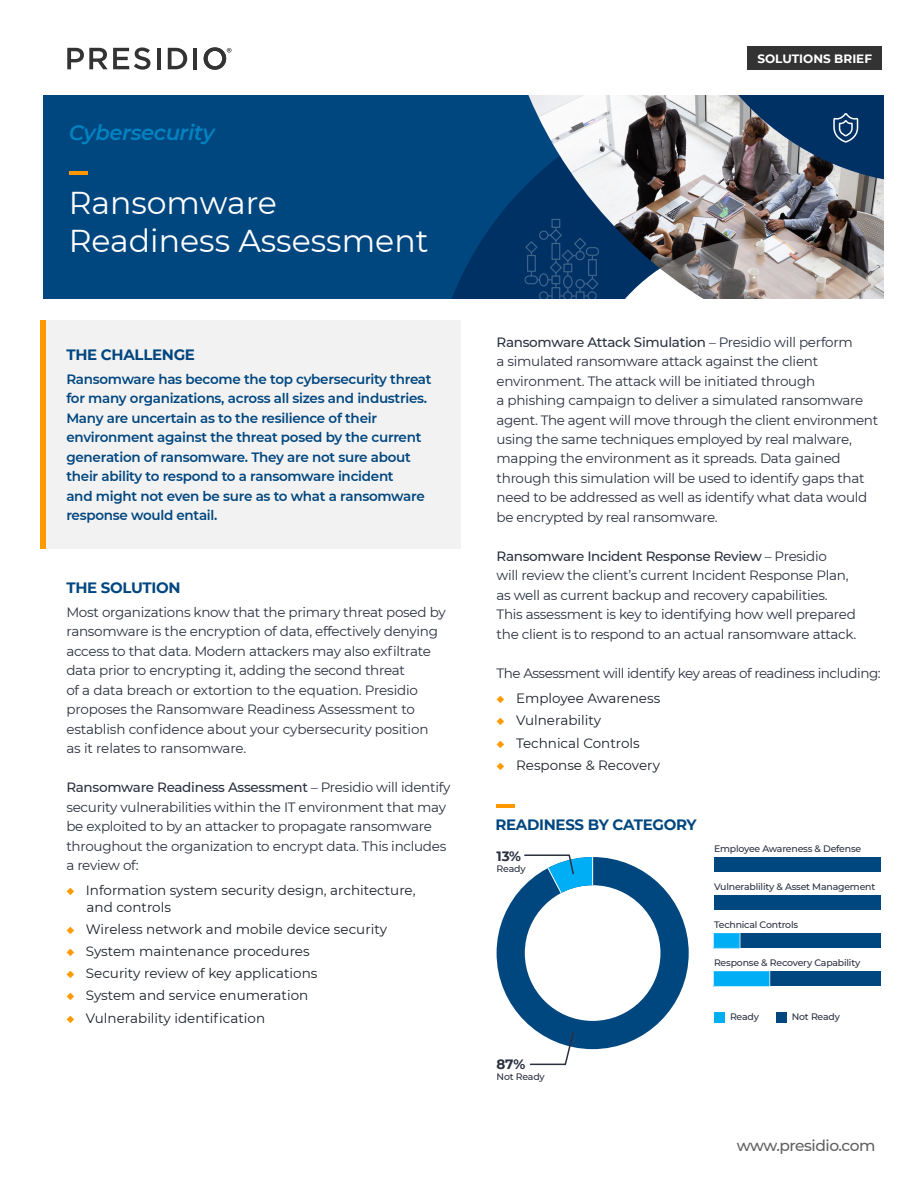
<style>
.page{position:relative;width:918px;height:1188px;background:#fff}
.page>*{position:absolute;margin:0;border:0;box-sizing:border-box;transform-origin:0 0}
.t1{font:31.65px/38px "Montserrat";color:#fff}
.t2{font:italic 600 21.15px "Montserrat";color:#0083c1}
.t3{font:500 15.45px "Montserrat";letter-spacing:-.03em;color:#606162}
.t4{font:700 15px "Montserrat";letter-spacing:-.02em;color:#00467f}
.t5{font:13.5px/19.5px "Montserrat";letter-spacing:-.02em;color:#2a3040}
.t6{font:600 13.5px/19.5px "Montserrat";letter-spacing:-.02em;color:#00467f}
.t7{font:13.5px/16.2px "Montserrat";color:#1a202a}
.t8{font:700 13.5px "Montserrat";color:#2a3040}
.t9{font:700 12px "Montserrat";color:#fff}
.t10{font:500 9.3px "Montserrat";letter-spacing:-.02em;color:#2a3040}
.s1{font-weight:500}
.s2{color:#f90}
</style>
<div class="page">
<div style="left:43px;top:96px;width:841px;height:203px;background:#00467f"></div>
<div style="left:41px;top:320px;width:420px;height:229px;background:#f2f2f2"></div>
<div style="left:41px;top:320px;width:5px;height:229px;background:#f90"></div>
<svg style="left:67px;top:47px;width:83px;height:23px"></svg>
<hr style="left:157px;top:48px;width:3px;height:21px;background:#333">
<svg style="left:168px;top:48px;width:19px;height:21px"></svg>
<hr style="left:194px;top:48px;width:3px;height:21px;background:#333">
<svg style="left:204px;top:47px;width:28px;height:23px"></svg>
<hr style="left:69px;top:171px;width:18px;height:4px;background:#ff9700">
<div style="left:748px;top:46px;width:134px;height:24px;background:#333"></div>
<img style="left:452px;top:223px;width:42px;height:76px">
<img style="left:494px;top:96px;width:390px;height:203px">
<svg style="left:833px;top:112px;width:26px;height:32px"></svg>
<svg style="left:525px;top:227px;width:359px;height:72px;background:#697381"></svg>
<hr style="left:497px;top:804px;width:18px;height:3px;background:#ff9700">
<div style="left:714px;top:857px;width:167px;height:15px;background:#00467f"></div>
<div style="left:714px;top:895px;width:167px;height:15px;background:#00467f"></div>
<div style="left:714px;top:933px;width:167px;height:15px;background:#00467f"></div>
<div style="left:714px;top:971px;width:167px;height:15px;background:#00467f"></div>
<svg style="left:713px;top:971px;width:57px;height:16px"></svg>
<svg style="left:713px;top:933px;width:27px;height:16px"></svg>
<div style="left:714px;top:1012px;width:11px;height:10px;background:#00aef5"></div>
<div style="left:776px;top:1012px;width:10px;height:10px;background:#00467f"></div>
<svg style="left:497px;top:854px;width:192px;height:212px"></svg>
<h2 class="t2" style="left:69px;top:116px;width:147px;rotate:1deg">Cybersecurity</h2>
<h1 class="t1" style="left:69px;top:183px;width:361px">Ransomware<br>Readiness Assessment</h1>
<p class="t4" style="left:66px;top:344px;width:130px">THE CHALLENGE</p>
<p class="t6" style="left:66px;top:368px;width:367px">Ransomware has become the top cybersecurity threat for many organizations, across all sizes and industries.<br>Many are uncertain as to the resilience of their environment against the threat posed by the current generation of ransomware. They are not sure about their ability to respond to a ransomware incident<br>and might not even be sure as to what a ransomware response would entail.</p>
<p class="t4" style="left:66px;top:577px;width:116px">THE SOLUTION</p>
<p class="t5" style="left:66px;top:602px;width:381px">Most organizations know that the primary threat posed by ransomware is the encryption of data, effectively denying access to that data. Modern attackers may also exfiltrate data prior to encrypting it, adding the second threat<br>of a data breach or extortion to the equation. Presidio proposes the Ransomware Readiness Assessment to establish confidence about your cybersecurity position as it relates to ransomware.</p>
<p class="t5" style="left:66px;top:777px;width:386px"><span class="s1">Ransomware Readiness Assessment</span> – Presidio will identify security vulnerabilities within the IT environment that may be exploited to by an attacker to propagate ransomware throughout the organization to encrypt data. This includes a review of:</p>
<p class="t7" style="left:87px;top:882px;width:331px;text-indent:-20px"><span class="s2">◆</span> Information system security design, architecture, and controls</p>
<p class="t7" style="left:66px;top:920px;width:322px"><span class="s2">◆</span> Wireless network and mobile device security</p>
<p class="t7" style="left:66px;top:943px;width:245px"><span class="s2">◆</span> System maintenance procedures</p>
<p class="t7" style="left:66px;top:965px;width:253px"><span class="s2">◆</span> Security review of key applications</p>
<p class="t7" style="left:66px;top:987px;width:243px"><span class="s2">◆</span> System and service enumeration</p>
<p class="t7" style="left:66px;top:1009px;width:200px"><span class="s2">◆</span> Vulnerability identification</p>
<p class="t9" style="left:757px;top:50px;width:116px">SOLUTIONS BRIEF</p>
<p class="t5" style="left:497px;top:332px;width:383px"><span class="s1">Ransomware Attack Simulation</span> – Presidio will perform<br>a simulated ransomware attack against the client environment. The attack will be initiated through<br>a phishing campaign to deliver a simulated ransomware agent. The agent will move through the client environment using the same techniques employed by real malware, mapping the environment as it spreads. Data gained through this simulation will be used to identify gaps that need to be addressed as well as identify what data would be encrypted by real ransomware.</p>
<p class="t5" style="left:497px;top:546px;width:361px"><span class="s1">Ransomware Incident Response Review</span> – Presidio<br>will review the client’s current Incident Response Plan, as well as current backup and recovery capabilities.<br>This assessment is key to identifying how well prepared the client is to respond to an actual ransomware attack.</p>
<p class="t5" style="left:497px;top:663px;width:386px">The Assessment will identify key areas of readiness including:</p>
<p class="t7" style="left:497px;top:690px;width:165px"><span class="s2">◆</span> Employee Awareness</p>
<p class="t7" style="left:497px;top:712px;width:106px"><span class="s2">◆</span> Vulnerability</p>
<p class="t7" style="left:497px;top:734px;width:145px"><span class="s2">◆</span> Technical Controls</p>
<p class="t7" style="left:497px;top:756px;width:165px"><span class="s2">◆</span> Response &amp; Recovery</p>
<p class="t4" style="left:495px;top:813px;width:203px">READINESS BY CATEGORY</p>
<p class="t8" style="left:497px;top:847px;width:26px">13%</p>
<p class="t10" style="left:497px;top:862px;width:30px">Ready</p>
<p class="t10" style="left:714px;top:842px;width:149px">Employee Awareness &amp; Defense</p>
<p class="t10" style="left:714px;top:880px;width:163px">Vulnerablility &amp; Asset Management</p>
<p class="t10" style="left:714px;top:918px;width:86px">Technical Controls</p>
<p class="t10" style="left:714px;top:957px;width:148px">Response &amp; Recovery Capability</p>
<p class="t8" style="left:497px;top:1055px;width:30px">87%</p>
<p class="t10" style="left:497px;top:1070px;width:50px">Not Ready</p>
<p class="t10" style="left:730px;top:1011px;width:30px">Ready</p>
<p class="t10" style="left:792px;top:1010px;width:50px">Not Ready</p>
<p class="t3" style="left:737px;top:1135px;width:140px">www.presidio.com</p>
</div>
